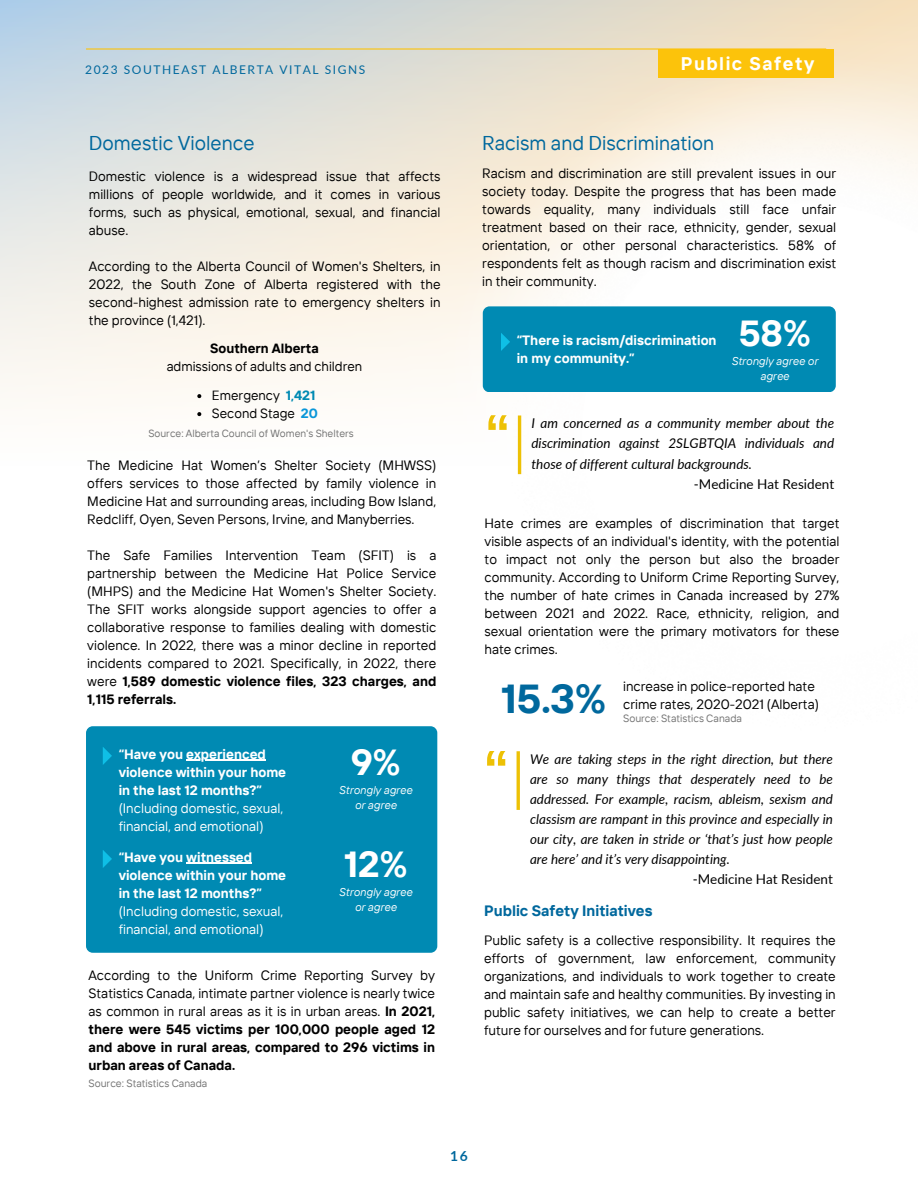
<style>
.page{position:relative;width:918px;height:1188px;background:#fff}
.page>*{position:absolute;margin:0;border:0;box-sizing:border-box;transform-origin:0 0}
.t1{font:700 51.9px "Arimo";color:#edc105}
.t2{font:700 40.35px "TT Interphases";color:#00689d}
.t3{font:700 36.15px "TT Interphases";color:#fff}
.t4{font:19.95px "TT Interphases";color:#00689d}
.t5{font:700 18.3px "TT Interphases";letter-spacing:.085em;color:#fff}
.t6{font:700 15px "TT Interphases";color:#00689d}
.t7{font:700 13.8px "Lato";color:#00689d}
.t8{font:13.5px/18px "TT Interphases";color:#000;text-align:justify}
.t9{font:700 13.5px/18px "TT Interphases";color:#fff}
.t10{font:italic 13.5px/20.2px "Lato";color:#000;text-align:justify}
.t11{font:13.5px/18px "TT Interphases";color:#fff}
.t12{font:13.5px "Lato";color:#000}
.t13{font:italic 13.35px/20.1px "Lato";color:#000;text-align:justify}
.t14{font:13.35px "TT Interphases";color:#000}
.t15{font:700 13.35px "TT Interphases";color:#000}
.t16{font:12px "Lato";letter-spacing:.13em;color:#00689d}
.t17{font:italic 11.25px/15px "TT Interphases";color:#fff;text-align:center}
.t18{font:10.5px "TT Interphases";color:#737373}
.t19{font:10.35px "TT Interphases";color:#737373}
.s1{font-weight:700;color:#008ab3}
.s2{font-weight:700;color:#0a97d9}
.s3{font-weight:700}
</style>
<div class="page">
<svg style="left:0;top:0;width:918px;height:417px;background:#e7e7e1"></svg>
<img style="left:427px;top:48px;width:491px;height:764px">
<div style="left:658px;top:49px;width:176px;height:29px;background:#fcc30b"></div>
<hr style="left:86px;top:48px;width:740px;height:2px;background:#fcc30b">
<div style="left:483px;top:306px;width:353px;height:86px;background:#008ab3;border-radius:7px"></div>
<svg style="left:501px;top:333px;width:9px;height:18px"></svg>
<div style="left:86px;top:726px;width:351px;height:227px;background:#008ab3;border-radius:7px"></div>
<svg style="left:103px;top:747px;width:9px;height:18px"></svg>
<svg style="left:103px;top:850px;width:9px;height:18px"></svg>
<svg style="left:197px;top:394px;width:4px;height:4px"></svg>
<svg style="left:197px;top:412px;width:4px;height:4px"></svg>
<hr style="left:186px;top:760px;width:80px;height:1px;background:#fff">
<hr style="left:186px;top:863px;width:66px;height:1px;background:#fff">
<hr style="left:517px;top:751px;width:3px;height:59px;background:#edc105">
<hr style="left:518px;top:415px;width:3px;height:59px;background:#edc105">
<p class="t16" style="left:85px;top:62px;width:282px">2023 SOUTHEAST ALBERTA VITAL SIGNS</p>
<p class="t5" style="left:681px;top:51px;width:135px">Public Safety</p>
<p class="t4" style="left:89px;top:130px;width:167px">Domestic Violence</p>
<p class="t8" style="left:89px;top:167px;width:353px">Domestic violence is a widespread issue that affects millions of people worldwide, and it comes in various forms, such as physical, emotional, sexual, and financial abuse.</p>
<p class="t8" style="left:89px;top:257px;width:353px">According to the Alberta Council of Women's Shelters, in 2022, the South Zone of Alberta registered with the second-highest admission rate to emergency shelters in the province (1,421).</p>
<p class="t15" style="left:210px;top:339px;width:110px">Southern Alberta</p>
<p class="t14" style="left:167px;top:357px;width:197px">admissions of adults and children</p>
<p class="t14" style="left:212px;top:387px;width:105px">Emergency <span class="s1">1,421</span></p>
<p class="t14" style="left:212px;top:405px;width:107px">Second Stage <span class="s2">20</span></p>
<p class="t19" style="left:148px;top:426px;width:207px">Source: Alberta Council of Women's Shelters</p>
<p class="t8" style="left:87px;top:456px;width:351px">The Medicine Hat Women’s Shelter Society (MHWSS) offers services to those affected by family violence in Medicine Hat and surrounding areas, including Bow Island, Redcliff, Oyen, Seven Persons, Irvine, and Manyberries.</p>
<p class="t8" style="left:87px;top:546px;width:351px">The Safe Families Intervention Team (SFIT) is a partnership between the Medicine Hat Police Service (MHPS) and the Medicine Hat Women's Shelter Society.<br>The SFIT works alongside support agencies to offer a collaborative response to families dealing with domestic violence. In 2022, there was a minor decline in reported incidents compared to 2021. Specifically, in 2022, there were <span class="s3">1,589 domestic violence files, 323 charges, and 1,115 referrals.</span></p>
<p class="t9" style="left:119px;top:745px;width:169px">“Have you experienced violence within your home in the last 12 months?”</p>
<p class="t11" style="left:119px;top:799px;width:166px">(Including domestic, sexual, financial, and emotional)</p>
<p class="t9" style="left:119px;top:848px;width:169px">“Have you witnessed violence within your home in the last 12 months?”</p>
<p class="t11" style="left:119px;top:902px;width:166px">(Including domestic, sexual, financial, and emotional)</p>
<p class="t3" style="left:351px;top:739px;width:51px">9%</p>
<p class="t17" style="left:339px;top:782px;width:75px">Strongly agree or agree</p>
<p class="t3" style="left:344px;top:841px;width:65px">12%</p>
<p class="t17" style="left:339px;top:885px;width:75px">Strongly agree or agree</p>
<p class="t8" style="left:89px;top:966px;width:348px">According to the Uniform Crime Reporting Survey by Statistics Canada, intimate partner violence is nearly twice as common in rural areas as it is in urban areas. <span class="s3">In 2021, there were 545 victims per 100,000 people aged 12 and above in rural areas, compared to 296 victims in urban areas of Canada.</span></p>
<p class="t18" style="left:89px;top:1076px;width:120px">Source: Statistics Canada</p>
<p class="t4" style="left:482px;top:130px;width:234px">Racism and Discrimination</p>
<p class="t8" style="left:482px;top:164px;width:355px">Racism and discrimination are still prevalent issues in our society today. Despite the progress that has been made towards equality, many individuals still face unfair treatment based on their race, ethnicity, gender, sexual orientation, or other personal characteristics. 58% of respondents felt as though racism and discrimination exist in their community.</p>
<p class="t9" style="left:517px;top:331px;width:201px">“There is racism/discrimination in my community.”</p>
<p class="t3" style="left:739px;top:309px;width:74px">58%</p>
<p class="t17" style="left:731px;top:353px;width:88px">Strongly agree or agree</p>
<p class="t1" style="left:485px;top:404px;width:27px">“</p>
<p class="t10" style="left:531px;top:413px;width:304px">I am concerned as a community member about the discrimination against 2SLGBTQIA individuals and those of different cultural backgrounds.</p>
<p class="t12" style="left:694px;top:476px;width:142px">-Medicine Hat Resident</p>
<p class="t8" style="left:485px;top:514px;width:356px">Hate crimes are examples of discrimination that target visible aspects of an individual's identity, with the potential to impact not only the person but also the broader community. According to Uniform Crime Reporting Survey, the number of hate crimes in Canada increased by 27% between 2021 and 2022. Race, ethnicity, religion, and sexual orientation were the primary motivators for these hate crimes.</p>
<p class="t2" style="left:501px;top:672px;width:107px">15.3%</p>
<p class="t8" style="left:623px;top:676px;width:197px">increase in police-reported hate crime rates, 2020-2021 (Alberta)</p>
<p class="t18" style="left:623px;top:712px;width:120px">Source: Statistics Canada</p>
<p class="t1" style="left:483px;top:740px;width:27px">“</p>
<p class="t13" style="left:530px;top:749px;width:304px">We are taking steps in the right direction, but there are so many things that desperately need to be addressed. For example, racism, ableism, sexism and classism are rampant in this province and especially in our city, are taken in stride or ‘that’s just how people are here’ and it’s very disappointing.</p>
<p class="t12" style="left:693px;top:871px;width:142px">-Medicine Hat Resident</p>
<p class="t6" style="left:484px;top:901px;width:170px">Public Safety Initiatives</p>
<p class="t8" style="left:484px;top:930px;width:353px">Public safety is a collective responsibility. It requires the efforts of government, law enforcement, community organizations, and individuals to work together to create and maintain safe and healthy communities. By investing in public safety initiatives, we can help to create a better future for ourselves and for future generations.</p>
<p class="t7" style="left:450px;top:1148px;width:19px">16</p>
</div>
